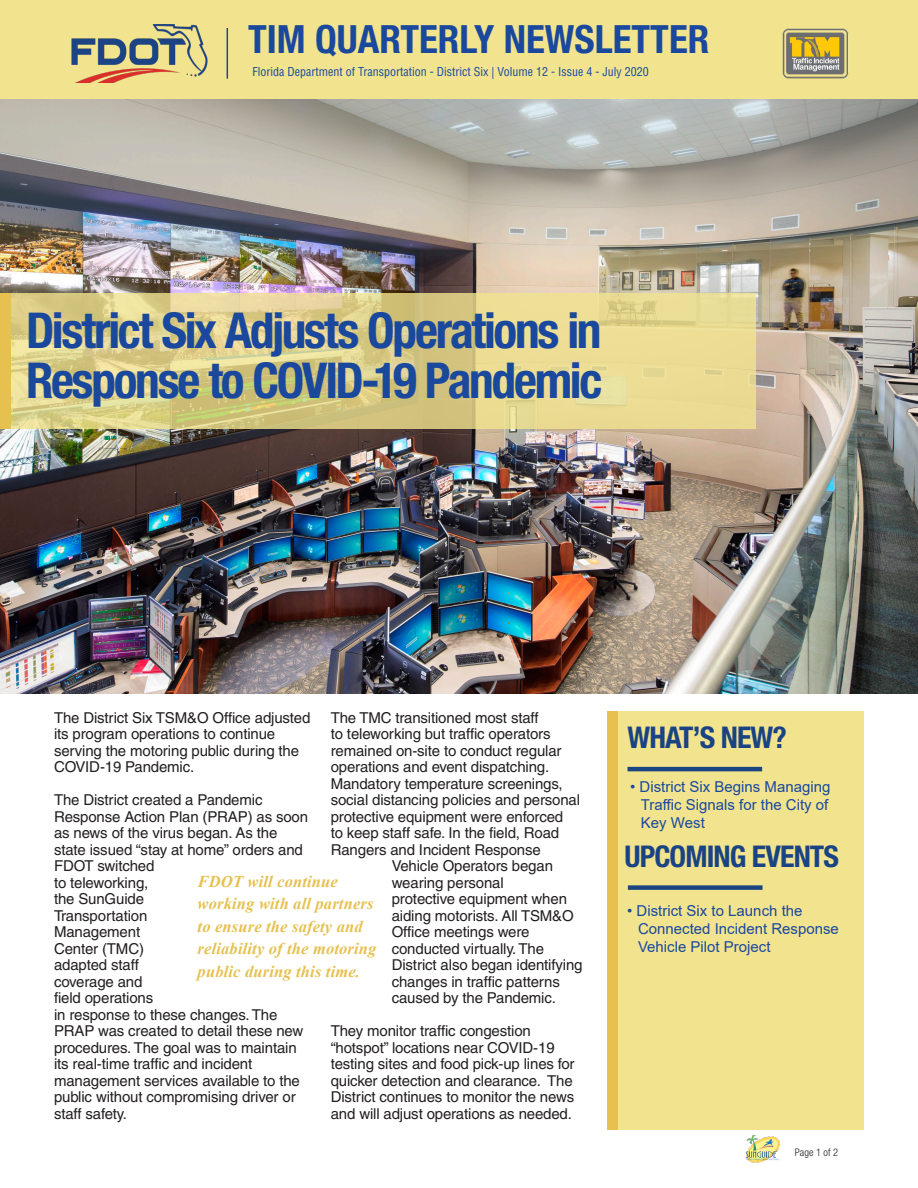
<style>
.page{position:relative;width:918px;height:1188px;background:#fff}
.page>*{position:absolute;margin:0;border:0;box-sizing:border-box;transform-origin:0 0}
.t1{font:700 condensed 49.5px/49.5px "Helvetica Neue";letter-spacing:-.045em;color:#1a489d}
.t2{font:700 condensed 39px "Helvetica Neue";color:#1a489d}
.t3{font:700 condensed 30px "Helvetica Neue";letter-spacing:-.03em;color:#1a4383}
.t4{font:italic 700 16.5px/22.5px "Times New Roman";letter-spacing:.01em;color:#e6c150}
.t5{font:15px/16.5px "Helvetica CE";letter-spacing:-.01em;color:#231f20}
.t6{font:15px/18px "Arial";color:#1a489d}
.t7{font:condensed 12px "Helvetica";color:#1a489d}
.t8{font:300 condensed 10.5px "Helvetica Neue";color:#231f20}
</style>
<div class="page">
<img style="left:0;top:264px;width:918px;height:429px">
<img style="left:0;top:98px;width:918px;height:166px">
<div style="left:0;top:0;width:918px;height:98px;background:#f2e48f"></div>
<img style="left:783px;top:28px;width:65px;height:51px">
<img style="left:71px;top:25px;width:137px;height:58px">
<hr style="left:227px;top:28px;width:1px;height:51px;background:#1a489d">
<div style="left:618px;top:711px;width:246px;height:419px;background:#f2e48f"></div>
<div style="left:608px;top:711px;width:10px;height:419px;background:#e6c150"></div>
<hr style="left:628px;top:767px;width:134px;height:4px;background:#1a4582">
<div style="left:628px;top:885px;width:135px;height:5px;background:#1a4582"></div>
<img style="left:745px;top:1134px;width:35px;height:29px">
<svg style="left:11px;top:293px;width:745px;height:135px;background:#e0d38d"></svg>
<div style="left:0;top:293px;width:11px;height:135px;background:#e6c150"></div>
<p class="t2" style="left:248px;top:15px;width:463px">TIM QUARTERLY NEWSLETTER</p>
<p class="t7" style="left:253px;top:64px;width:398px">Florida Department of Transportation - District Six | Volume 12 - Issue 4 - July 2020</p>
<p class="t1" style="left:26px;top:305px;width:578px">District Six Adjusts Operations in<br>Response to COVID-19 Pandemic</p>
<p class="t5" style="left:54px;top:709px;width:258px">The District Six TSM&amp;O Office adjusted its program operations to continue serving the motoring public during the COVID-19 Pandemic.</p>
<p class="t5" style="left:54px;top:791px;width:256px">The District created a Pandemic<br>Response Action Plan (PRAP) as soon as news of the virus began. As the state issued “stay at home” orders and<br>FDOT switched<br>to teleworking,<br>the SunGuide<br>Transportation<br>Management<br>Center (TMC)<br>adapted staff<br>coverage and<br>field operations<br>in response to these changes. The<br>PRAP was created to detail these new procedures. The goal was to maintain its real-time traffic and incident management services available to the public without compromising driver or staff safety.</p>
<p class="t5" style="left:331px;top:709px;width:210px">The TMC transitioned most staff</p>
<p class="t5" style="left:331px;top:725px;width:221px">to teleworking but traffic operators</p>
<p class="t5" style="left:331px;top:742px;width:232px">remained on-site to conduct regular</p>
<p class="t5" style="left:331px;top:758px;width:220px">operations and event dispatching.</p>
<p class="t5" style="left:331px;top:775px;width:234px">Mandatory temperature screenings,</p>
<p class="t5" style="left:331px;top:791px;width:251px">social distancing policies and personal</p>
<p class="t5" style="left:331px;top:808px;width:234px">protective equipment were enforced</p>
<p class="t5" style="left:331px;top:824px;width:230px">to keep staff safe. In the field, Road</p>
<p class="t5" style="left:331px;top:841px;width:212px">Rangers and Incident Response</p>
<p class="t5" style="left:392px;top:857px;width:163px">Vehicle Operators began</p>
<p class="t5" style="left:392px;top:874px;width:114px">wearing personal</p>
<p class="t5" style="left:392px;top:890px;width:177px">protective equipment when</p>
<p class="t5" style="left:392px;top:907px;width:183px">aiding motorists. All TSM&amp;O<br>Office meetings were</p>
<p class="t5" style="left:392px;top:940px;width:192px">conducted virtually. The<br>District also began identifying changes in traffic patterns caused by the Pandemic.</p>
<p class="t5" style="left:331px;top:1022px;width:245px">They monitor traffic congestion “hotspot” locations near COVID-19 testing sites and food pick-up lines for quicker detection and clearance. The District continues to monitor the news and will adjust operations as needed.</p>
<p class="t4" style="left:198px;top:869px;width:180px">FDOT will continue working with all partners to ensure the safety and reliability of the motoring public during this time.</p>
<p class="t3" style="left:628px;top:719px;width:161px">WHAT’S NEW?</p>
<p class="t6" style="left:641px;top:777px;width:191px;text-indent:-11px">• District Six Begins Managing<br>Traffic Signals for the City of<br>Key West</p>
<p class="t3" style="left:625px;top:838px;width:216px">UPCOMING EVENTS</p>
<p class="t6" style="left:638px;top:902px;width:202px;text-indent:-11px">• District Six to Launch the<br>Connected Incident Response<br>Vehicle Pilot Project</p>
<p class="t8" style="left:795px;top:1146px;width:45px">Page 1 of 2</p>
</div>
